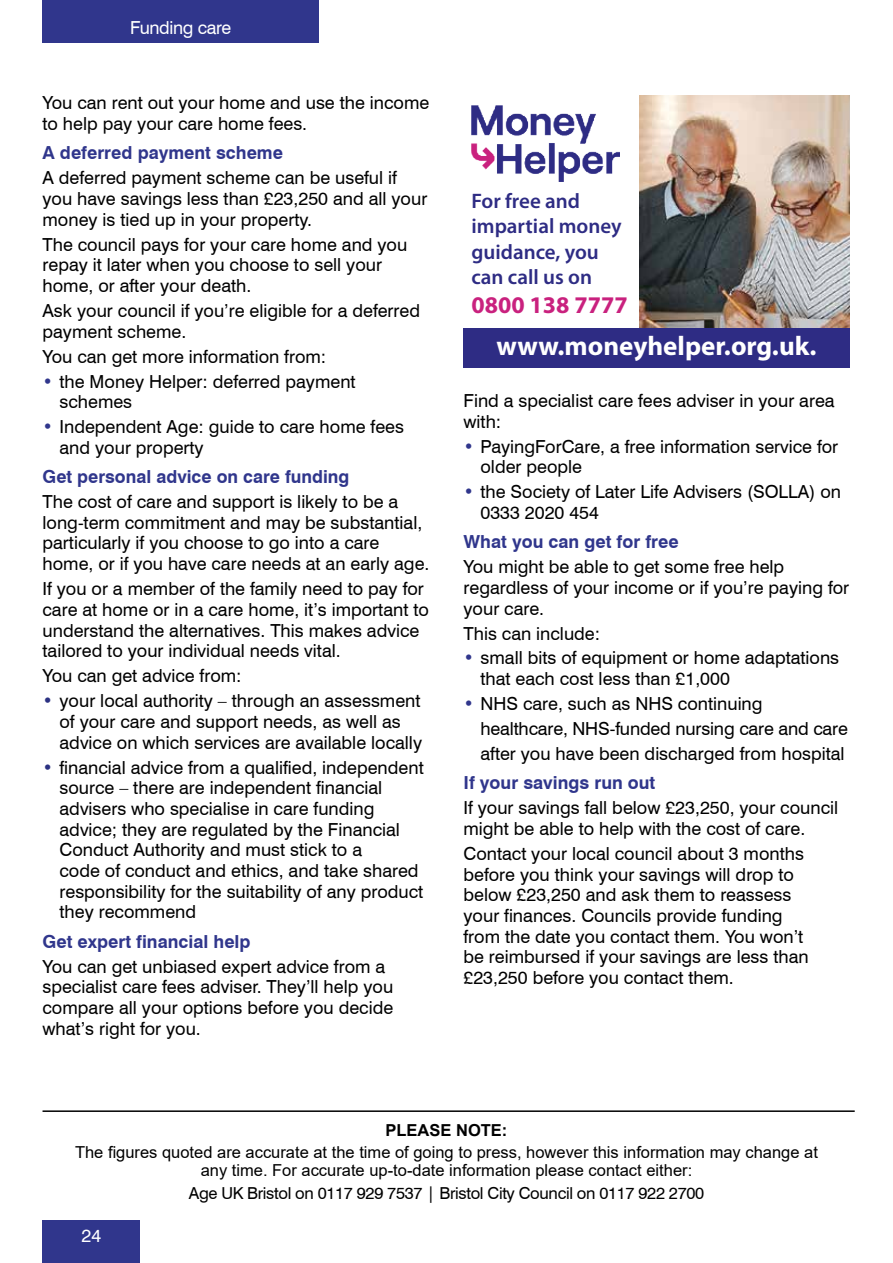
<style>
.page{position:relative;width:893px;height:1263px;background:#fff}
.page>*{position:absolute;margin:0;border:0;box-sizing:border-box;transform-origin:0 0}
.t1{font:700 27px "Myriad Pro";color:#fff}
.t2{font:700 24px "Myriad Pro";color:#c9217e}
.t3{font:600 21px/25.2px "Myriad Pro";color:#2e2c84}
.t4{font:18px/20.7px "Swiss 721 BT";color:#000}
.t5{font:700 18px "Swiss 721 BT";color:#30368c}
.t6{font:18px "Swiss 721 BT";letter-spacing:-.02em;color:#fff}
.t7{font:16.5px/18px "Arial";color:#000;text-align:center}
.t8{font:16.5px "Swiss 721 BT";letter-spacing:-.02em;color:#000}
.t9{font:700 16.5px "Arial";color:#000}
.s1{color:#30368c}
.s2{color:#2b3182}
</style>
<div class="page">
<div style="left:43px;top:0;width:276px;height:43px;background:#30368c"></div>
<div style="left:43px;top:1220px;width:97px;height:43px;background:#30368c"></div>
<img style="left:639px;top:96px;width:211px;height:232px">
<div style="left:463px;top:328px;width:387px;height:40px;background:#2e2c84"></div>
<img style="left:471px;top:105px;width:149px;height:76px">
<hr style="left:43px;top:1110px;width:812px;height:2px;background:#000">
<p class="t6" style="left:130px;top:17px;width:103px">Funding care</p>
<p class="t4" style="left:43px;top:92px;width:388px">You can rent out your home and use the income to help pay your care home fees.</p>
<p class="t5" style="left:43px;top:142px;width:242px">A deferred payment scheme</p>
<p class="t4" style="left:43px;top:167px;width:386px">A deferred payment scheme can be useful if you have savings less than £23,250 and all your money is tied up in your property.</p>
<p class="t4" style="left:43px;top:234px;width:366px">The council pays for your care home and you repay it later when you choose to sell your home, or after your death.</p>
<p class="t4" style="left:43px;top:300px;width:379px">Ask your council if you’re eligible for a deferred payment scheme.</p>
<p class="t4" style="left:43px;top:346px;width:285px">You can get more information from:</p>
<p class="t4" style="left:60px;top:371px;width:298px;text-indent:-17px"><span class="s1">•</span> the Money Helper: deferred payment schemes</p>
<p class="t4" style="left:60px;top:416px;width:346px;text-indent:-17px"><span class="s1">•</span> Independent Age: guide to care home fees and your property</p>
<p class="t5" style="left:43px;top:466px;width:308px">Get personal advice on care funding</p>
<p class="t4" style="left:43px;top:491px;width:388px">The cost of care and support is likely to be a long-term commitment and may be substantial, particularly if you choose to go into a care home, or if you have care needs at an early age.</p>
<p class="t4" style="left:43px;top:578px;width:388px">If you or a member of the family need to pay for care at home or in a care home, it’s important to understand the alternatives. This makes advice tailored to your individual needs vital.</p>
<p class="t4" style="left:43px;top:665px;width:201px">You can get advice from:</p>
<p class="t4" style="left:60px;top:690px;width:364px;text-indent:-17px"><span class="s2">•</span> your local authority – through an assessment of your care and support needs, as well as advice on which services are available locally</p>
<p class="t4" style="left:60px;top:757px;width:366px;text-indent:-17px"><span class="s2">•</span> financial advice from a qualified, independent source – there are independent financial advisers who specialise in care funding advice; they are regulated by the Financial Conduct Authority and must stick to a<br>code of conduct and ethics, and take shared responsibility for the suitability of any product they recommend</p>
<p class="t5" style="left:43px;top:930px;width:210px">Get expert financial help</p>
<p class="t4" style="left:43px;top:956px;width:352px">You can get unbiased expert advice from a specialist care fees adviser. They’ll help you compare all your options before you decide what’s right for you.</p>
<p class="t3" style="left:471px;top:188px;width:152px">For free and impartial money guidance, you can call us on</p>
<h2 class="t2" style="left:471px;top:289px;width:158px">0800 138 7777</h2>
<h1 class="t1" style="left:496px;top:328px;width:322px">www.moneyhelper.org.uk.</h1>
<p class="t4" style="left:463px;top:390px;width:373px">Find a specialist care fees adviser in your area with:</p>
<p class="t4" style="left:480px;top:436px;width:359px;text-indent:-17px"><span class="s1">•</span> PayingForCare, a free information service for older people</p>
<p class="t4" style="left:480px;top:481px;width:362px;text-indent:-17px"><span class="s1">•</span> the Society of Later Life Advisers (SOLLA) on<br>0333 2020 454</p>
<p class="t5" style="left:463px;top:531px;width:217px">What you can get for free</p>
<p class="t4" style="left:463px;top:556px;width:387px">You might be able to get some free help regardless of your income or if you’re paying for your care.</p>
<p class="t4" style="left:463px;top:623px;width:138px">This can include:</p>
<p class="t4" style="left:480px;top:647px;width:360px;text-indent:-17px"><span class="s1">•</span> small bits of equipment or home adaptations that each cost less than £1,000</p>
<p class="t4" style="left:480px;top:691px;width:369px;line-height:24.9px;text-indent:-17px"><span class="s1">•</span> NHS care, such as NHS continuing healthcare, NHS-funded nursing care and care after you have been discharged from hospital</p>
<p class="t5" style="left:463px;top:772px;width:193px">If your savings run out</p>
<p class="t4" style="left:463px;top:797px;width:376px">If your savings fall below £23,250, your council might be able to help with the cost of care.</p>
<p class="t4" style="left:463px;top:843px;width:347px">Contact your local council about 3 months before you think your savings will drop to below £23,250 and ask them to reassess your finances. Councils provide funding from the date you contact them. You won’t be reimbursed if your savings are less than £23,250 before you contact them.</p>
<p class="t9" style="left:385px;top:1118px;width:123px">PLEASE NOTE:</p>
<p class="t7" style="left:75px;top:1143px;width:744px">The figures quoted are accurate at the time of going to press, however this information may change at any time. For accurate up-to-date information please contact either:</p>
<p class="t8" style="left:189px;top:1183px;width:517px">Age UK Bristol on 0117 929 7537 | Bristol City Council on 0117 922 2700</p>
<p class="t6" style="left:82px;top:1225px;width:21px">24</p>
</div>
